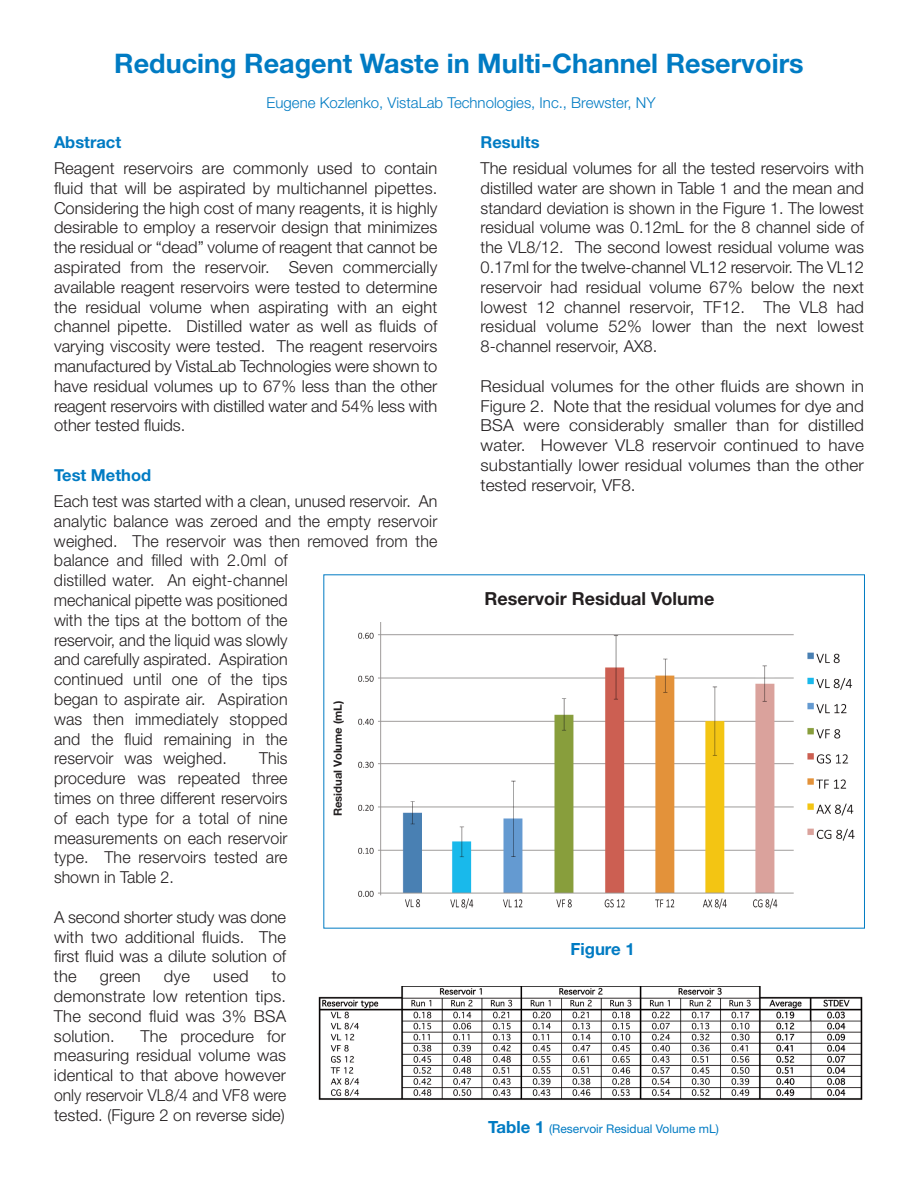
<style>
.page{position:relative;width:918px;height:1188px;background:#fff}
.page>*{position:absolute;margin:0;border:0;box-sizing:border-box;transform-origin:0 0}
.t1{font:700 27px "Helvetica Neue LT Std";color:#007bc3}
.t2{font:700 18px "Helvetica Neue LT Std";color:#231f20}
.t3{font:700 16.8px "Helvetica Neue LT Std";color:#007bc3}
.t4{font:300 16.5px/19.8px "Helvetica Neue LT Std";letter-spacing:.01em;color:#231f20;text-align:justify}
.t5{font:300 16.5px/19.8px "Helvetica Neue LT Std";letter-spacing:.01em;color:#231f20;text-align:justify;scale:1.04 1}
.t6{font:700 16.5px "Helvetica Neue LT Std";color:#007bc3}
.t7{font:300 15px "Helvetica Neue LT Std";color:#007bc3}
.t8{font:12px "Helvetica Neue LT Std";color:#007bc3}
.t9{font:700 11.25px "Helvetica Neue LT Std";color:#231f20}
.s1{font-weight:700;font-size:16.8px}
</style>
<div class="page">
<img style="left:358px;top:622px;width:497px;height:287px">
<img style="left:318px;top:986px;width:545px;height:114px">
<h1 class="t1" style="left:114px;top:54px;width:691px">Reducing Reagent Waste in Multi-Channel Reservoirs</h1>
<p class="t7" style="left:267px;top:97px;width:390px">Eugene Kozlenko, VistaLab Technologies, Inc., Brewster, NY</p>
<p class="t6" style="left:54px;top:136px;width:69px">Abstract</p>
<p class="t4" style="left:54px;top:160px;width:385px">Reagent reservoirs are commonly used to contain fluid that will be aspirated by multichannel pipettes.<br>Considering the high cost of many reagents, it is highly desirable to employ a reservoir design that minimizes the residual or “dead” volume of reagent that cannot be aspirated from the reservoir. Seven commercially available reagent reservoirs were tested to determine the residual volume when aspirating with an eight channel pipette. Distilled water as well as fluids of varying viscosity were tested. The reagent reservoirs manufactured by VistaLab Technologies were shown to have residual volumes up to 67% less than the other reagent reservoirs with distilled water and 54% less with other tested fluids.</p>
<p class="t6" style="left:54px;top:469px;width:99px">Test Method</p>
<p class="t4" style="left:54px;top:493px;width:385px;text-align:left">Each test was started with a clean, unused reservoir. An analytic balance was zeroed and the empty reservoir weighed. The reservoir was then removed from the balance and filled with 2.0ml of<br>distilled water. An eight-channel<br>mechanical pipette was positioned<br>with the tips at the bottom of the<br>reservoir, and the liquid was slowly<br>and carefully aspirated. Aspiration<br>continued until one of the tips<br>began to aspirate air. Aspiration<br>was then immediately stopped<br>and the fluid remaining in the<br>reservoir was weighed.</p>
<p class="t9" style="left:334px;top:816px;width:117px;rotate:-90deg">Residual Volume (mL)</p>
<p class="t4" style="left:54px;top:750px;width:235px;text-indent:205px">This procedure was repeated three times on three different reservoirs of each type for a total of nine measurements on each reservoir type. The reservoirs tested are shown in Table 2.</p>
<p class="t4" style="left:54px;top:909px;width:234px">A second shorter study was done with two additional fluids. The first fluid was a dilute solution of the</p>
<p class="t4" style="left:100px;top:968px;width:42px">green</p>
<p class="t4" style="left:164px;top:968px;width:28px">dye</p>
<p class="t4" style="left:213px;top:968px;width:37px">used</p>
<p class="t4" style="left:54px;top:968px;width:234px;text-indent:218px">to demonstrate low retention tips.<br>The second fluid was 3% BSA solution.</p>
<p class="t4" style="left:54px;top:1027px;width:234px;text-indent:87px">The procedure for measuring residual volume was identical to that above however only reservoir VL8/4 and VF8 were tested. (Figure 2 on reverse side)</p>
<p class="t6" style="left:481px;top:136px;width:60px">Results</p>
<p class="t4" style="left:481px;top:160px;width:385px">The residual volumes for all the tested reservoirs with distilled water are shown in Table 1 and the mean and standard deviation is shown in the Figure 1. The lowest residual volume was 0.12mL for the 8 channel side of the VL8/12. The second lowest residual volume was 0.17ml for the twelve-channel VL12 reservoir. The VL12 reservoir had residual volume 67% below the next lowest 12 channel reservoir, TF12. The VL8 had residual volume 52% lower than the next lowest 8-channel reservoir, AX8.</p>
<p class="t5" style="left:481px;top:378px;width:370px">Residual volumes for the other fluids are shown in Figure 2. Note that the residual volumes for dye and BSA were considerably smaller than for distilled water. However VL8 reservoir continued to have substantially lower residual volumes than the other tested reservoir, VF8.</p>
<p class="t2" style="left:484px;top:592px;width:231px">Reservoir Residual Volume</p>
<p class="t3" style="left:570px;top:943px;width:66px">Figure 1</p>
<p class="t8" style="left:488px;top:1124px;width:232px"><span class="s1">Table 1</span> (Reservoir Residual Volume mL)</p>
</div>
